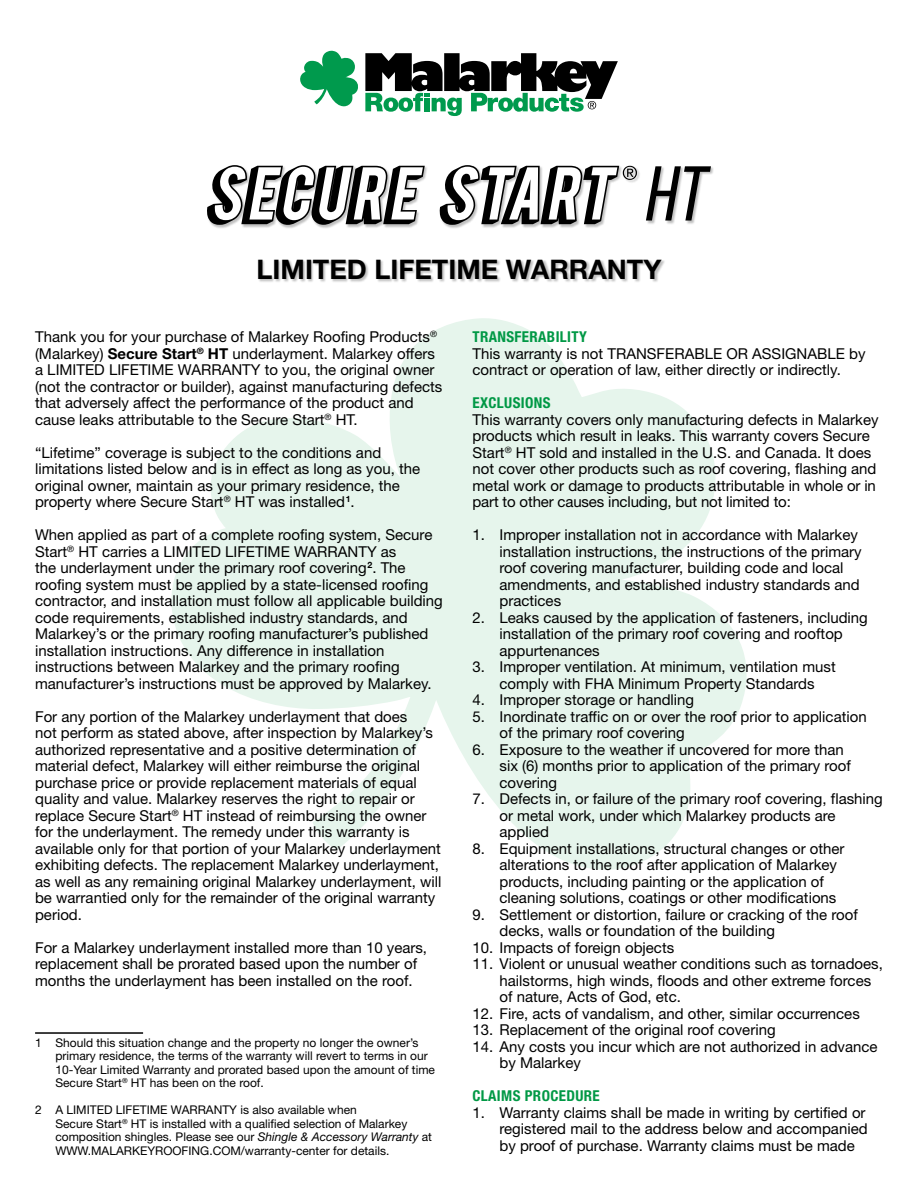
<style>
.page{position:relative;width:918px;height:1188px;background:#fff}
.page>*{position:absolute;margin:0;border:0;box-sizing:border-box;transform-origin:0 0}
.t1{font:700 27px "Helvetica Neue LT Std";color:#000}
.t2{font:15px/16.5px "Helvetica Neue LT Std";color:#000}
.t3{font:700 condensed 15px "Helvetica Neue LT Std";letter-spacing:.025em;color:#009845}
.t4{font:12px/13.5px "Helvetica Neue LT Std";color:#000}
.s1{font-weight:700}
.s2{font-style:italic}
</style>
<div class="page">
<svg style="left:171px;top:318px;width:576px;height:552px;fill:#e6f5ec"></svg>
<div style="left:258px;top:260px;width:407px;height:22px;background:#000;opacity:.25"></div>
<svg style="left:300px;top:51px;width:58px;height:56px"></svg>
<svg style="left:365px;top:53px;width:253px;height:63px"></svg>
<hr style="left:35px;top:1032px;width:108px;height:2px;background:#000">
<div style="left:207px;top:165px;width:508px;height:63px;background:#000;opacity:.25"></div>
<svg style="left:207px;top:165px;width:218px;height:60px"></svg>
<svg style="left:440px;top:165px;width:197px;height:60px"></svg>
<svg style="left:646px;top:166px;width:65px;height:55px"></svg>
<h1 class="t1" style="left:257px;top:253px;width:406px">LIMITED LIFETIME WARRANTY</h1>
<p class="t2" style="left:35px;top:328px;width:409px">Thank you for your purchase of Malarkey Roofing Products<sup>® </sup>(Malarkey) <span class="s1">Secure Start</span><sup>®</sup> <span class="s1">HT</span> underlayment. Malarkey offers a LIMITED LIFETIME WARRANTY to you, the original owner (not the contractor or builder), against manufacturing defects that adversely affect the performance of the product and cause leaks attributable to the Secure Start<sup>®</sup> HT.</p>
<p class="t2" style="left:35px;top:444px;width:387px">“Lifetime” coverage is subject to the conditions and limitations listed below and is in effect as long as you, the original owner, maintain as your primary residence, the property where Secure Start<sup>®</sup> HT was installed<sup>1</sup>.</p>
<p class="t2" style="left:35px;top:526px;width:409px">When applied as part of a complete roofing system, Secure Start<sup>®</sup> HT carries a LIMITED LIFETIME WARRANTY as<br>the underlayment under the primary roof covering<sup>2</sup>. The roofing system must be applied by a state-licensed roofing contractor, and installation must follow all applicable building code requirements, established industry standards, and Malarkey’s or the primary roofing manufacturer’s published installation instructions. Any difference in installation instructions between Malarkey and the primary roofing manufacturer’s instructions must be approved by Malarkey.</p>
<p class="t2" style="left:35px;top:708px;width:408px">For any portion of the Malarkey underlayment that does<br>not perform as stated above, after inspection by Malarkey’s authorized representative and a positive determination of material defect, Malarkey will either reimburse the original purchase price or provide replacement materials of equal quality and value. Malarkey reserves the right to repair or replace Secure Start<sup>®</sup> HT instead of reimbursing the owner for the underlayment. The remedy under this warranty is available only for that portion of your Malarkey underlayment exhibiting defects. The replacement Malarkey underlayment, as well as any remaining original Malarkey underlayment, will be warrantied only for the remainder of the original warranty period.</p>
<p class="t2" style="left:35px;top:939px;width:394px">For a Malarkey underlayment installed more than 10 years, replacement shall be prorated based upon the number of months the underlayment has been installed on the roof.</p>
<p class="t4" style="left:55px;top:1035px;width:381px;text-indent:-20px">1 Should this situation change and the property no longer the owner’s primary residence, the terms of the warranty will revert to terms in our 10-Year Limited Warranty and prorated based upon the amount of time Secure Start<sup>®</sup> HT has been on the roof.</p>
<p class="t4" style="left:55px;top:1103px;width:378px;text-indent:-20px">2 A LIMITED LIFETIME WARRANTY is also available when<br>Secure Start<sup>®</sup> HT is installed with a qualified selection of Malarkey composition shingles. Please see our <span class="s2">Shingle &amp; Accessory Warranty</span> at WWW.MALARKEYROOFING.COM/warranty-center for details.</p>
<p class="t3" style="left:472px;top:328px;width:116px">TRANSFERABILITY</p>
<p class="t2" style="left:472px;top:345px;width:395px">This warranty is not TRANSFERABLE OR ASSIGNABLE by contract or operation of law, either directly or indirectly.</p>
<p class="t3" style="left:472px;top:394px;width:80px">EXCLUSIONS</p>
<p class="t2" style="left:472px;top:411px;width:408px">This warranty covers only manufacturing defects in Malarkey products which result in leaks. This warranty covers Secure Start<sup>®</sup> HT sold and installed in the U.S. and Canada. It does not cover other products such as roof covering, flashing and metal work or damage to products attributable in whole or in part to other causes including, but not limited to:</p>
<p class="t2" style="left:500px;top:526px;width:364px;text-indent:-27px">1. Improper installation not in accordance with Malarkey installation instructions, the instructions of the primary roof covering manufacturer, building code and local amendments, and established industry standards and practices</p>
<p class="t2" style="left:500px;top:609px;width:370px;text-indent:-27px">2. Leaks caused by the application of fasteners, including installation of the primary roof covering and rooftop appurtenances</p>
<p class="t2" style="left:473px;top:658px;width:365px;text-align:center">3. Improper ventilation. At minimum, ventilation must comply with FHA Minimum Property Standards</p>
<p class="t2" style="left:473px;top:691px;width:223px">4. Improper storage or handling</p>
<p class="t2" style="left:500px;top:708px;width:369px;text-indent:-27px">5. Inordinate traffic on or over the roof prior to application of the primary roof covering</p>
<p class="t2" style="left:500px;top:741px;width:353px;text-indent:-27px">6. Exposure to the weather if uncovered for more than six (6) months prior to application of the primary roof covering</p>
<p class="t2" style="left:500px;top:790px;width:385px;text-indent:-27px">7. Defects in, or failure of the primary roof covering, flashing or metal work, under which Malarkey products are applied</p>
<p class="t2" style="left:500px;top:840px;width:347px;text-indent:-27px">8. Equipment installations, structural changes or other alterations to the roof after application of Malarkey products, including painting or the application of cleaning solutions, coatings or other modifications</p>
<p class="t2" style="left:500px;top:906px;width:360px;text-indent:-27px">9. Settlement or distortion, failure or cracking of the roof decks, walls or foundation of the building</p>
<p class="t2" style="left:473px;top:939px;width:203px">10. Impacts of foreign objects</p>
<p class="t2" style="left:500px;top:955px;width:385px;text-indent:-27px">11. Violent or unusual weather conditions such as tornadoes, hailstorms, high winds, floods and other extreme forces of nature, Acts of God, etc.</p>
<p class="t2" style="left:473px;top:1005px;width:389px">12. Fire, acts of vandalism, and other, similar occurrences</p>
<p class="t2" style="left:473px;top:1021px;width:305px">13. Replacement of the original roof covering</p>
<p class="t2" style="left:500px;top:1038px;width:380px;text-indent:-27px">14. Any costs you incur which are not authorized in advance by Malarkey</p>
<p class="t3" style="left:473px;top:1087px;width:129px">CLAIMS PROCEDURE</p>
<p class="t2" style="left:500px;top:1104px;width:370px;text-indent:-27px">1. Warranty claims shall be made in writing by certified or registered mail to the address below and accompanied by proof of purchase. Warranty claims must be made</p>
</div>
